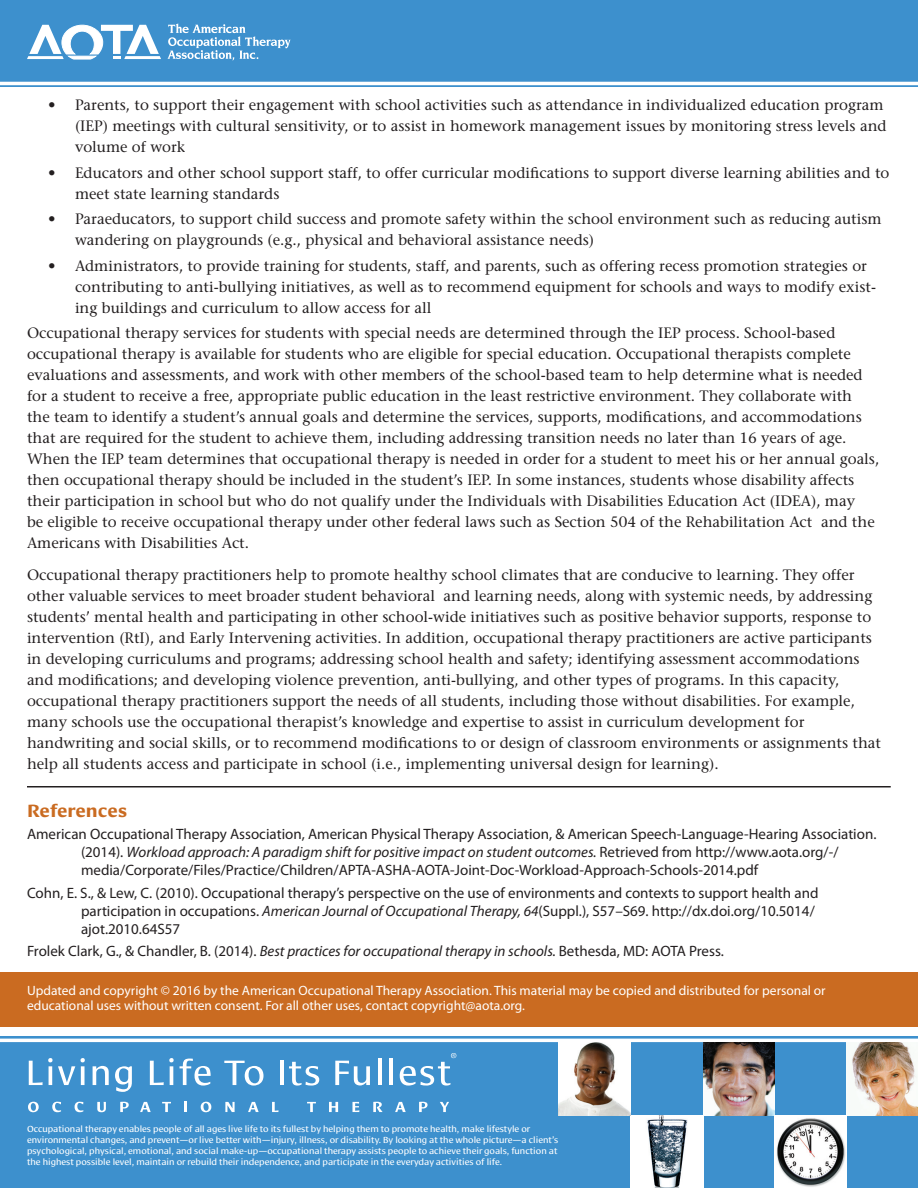
<style>
.page{position:relative;width:918px;height:1188px;background:#fff}
.page>*{position:absolute;margin:0;border:0;box-sizing:border-box;transform-origin:0 0}
.t1{font:700 18px "Cora";color:#ca6b21}
.t2{font:15px/21px "Stone Serif";color:#231f20}
.References{font:15px/18px "Myriad Pro";color:#231f20}
.t3{font:13.5px/15px "Myriad Pro";color:#fff}
.t4{font:9px/10.8px "Cora";color:#fff}
.s1{font-style:italic}
</style>
<div class="page">
<svg style="left:0;top:1036px;width:918px;height:3px;background:#569ed3"></svg>
<div style="left:0;top:1042px;width:918px;height:146px;background:#3d90cd"></div>
<svg style="left:0;top:85px;width:918px;height:2px;background:#529cd2"></svg>
<div style="left:0;top:0;width:918px;height:82px;background:#3d90cd"></div>
<img style="left:704px;top:1042px;width:71px;height:73px">
<img style="left:631px;top:1115px;width:73px;height:73px">
<img style="left:559px;top:1042px;width:72px;height:73px">
<img style="left:847px;top:1042px;width:71px;height:73px">
<div style="left:775px;top:1115px;width:72px;height:73px;background:#fff"></div>
<img style="left:777px;top:1118px;width:69px;height:69px">
<div style="left:0;top:972px;width:918px;height:54px;background:#ca6b21"></div>
<hr style="left:27px;top:786px;width:864px;height:2px;background:#231f20">
<svg style="left:167px;top:23px;width:124px;height:38px;background:#65a6d7"></svg>
<svg style="left:27px;top:25px;width:134px;height:35px"></svg>
<svg style="left:29px;top:1058px;width:46px;height:27px"></svg>
<svg style="left:81px;top:1066px;width:4px;height:19px"></svg>
<svg style="left:81px;top:1058px;width:4px;height:4px"></svg>
<svg style="left:93px;top:1066px;width:16px;height:19px"></svg>
<svg style="left:115px;top:1066px;width:17px;height:26px"></svg>
<svg style="left:150px;top:1058px;width:24px;height:27px"></svg>
<svg style="left:180px;top:1059px;width:31px;height:27px"></svg>
<svg style="left:224px;top:1061px;width:40px;height:25px"></svg>
<hr style="left:280px;top:1061px;width:4px;height:24px;background:#fff">
<svg style="left:289px;top:1062px;width:30px;height:24px"></svg>
<svg style="left:335px;top:1061px;width:35px;height:24px"></svg>
<hr style="left:378px;top:1059px;width:3px;height:26px;background:#fff">
<hr style="left:390px;top:1059px;width:3px;height:26px;background:#fff">
<svg style="left:28px;top:1102px;width:11px;height:10px"></svg>
<svg style="left:52px;top:1102px;width:9px;height:10px"></svg>
<svg style="left:75px;top:1102px;width:8px;height:10px"></svg>
<svg style="left:97px;top:1102px;width:9px;height:10px"></svg>
<svg style="left:120px;top:1102px;width:9px;height:10px"></svg>
<svg style="left:140px;top:1102px;width:11px;height:10px"></svg>
<svg style="left:162px;top:1102px;width:9px;height:10px"></svg>
<svg style="left:184px;top:1102px;width:3px;height:10px"></svg>
<svg style="left:201px;top:1102px;width:10px;height:10px"></svg>
<svg style="left:225px;top:1102px;width:10px;height:10px"></svg>
<svg style="left:248px;top:1102px;width:11px;height:10px"></svg>
<svg style="left:272px;top:1102px;width:6px;height:10px"></svg>
<svg style="left:307px;top:1102px;width:9px;height:10px"></svg>
<svg style="left:329px;top:1102px;width:9px;height:10px"></svg>
<svg style="left:352px;top:1102px;width:7px;height:10px"></svg>
<svg style="left:373px;top:1102px;width:10px;height:10px"></svg>
<svg style="left:395px;top:1102px;width:11px;height:10px"></svg>
<svg style="left:419px;top:1102px;width:9px;height:10px"></svg>
<svg style="left:440px;top:1102px;width:9px;height:10px"></svg>
<svg style="left:400px;top:1053px;width:56px;height:33px;background:#66a7d7"></svg>
<p class="t2" style="left:75px;top:95px;width:813px;text-indent:-27px">• Parents, to support their engagement with school activities such as attendance in individualized education program (IEP) meetings with cultural sensitivity, or to assist in homework management issues by monitoring stress levels and volume of work</p>
<p class="t2" style="left:75px;top:162px;width:816px;text-indent:-27px">• Educators and other school support staff, to offer curricular modifications to support diverse learning abilities and to meet state learning standards</p>
<p class="t2" style="left:75px;top:209px;width:808px;text-indent:-27px">• Paraeducators, to support child success and promote safety within the school environment such as reducing autism wandering on playgrounds (e.g., physical and behavioral assistance needs)</p>
<p class="t2" style="left:75px;top:255px;width:803px;text-indent:-27px">• Administrators, to provide training for students, staff, and parents, such as offering recess promotion strategies or contributing to anti-bullying initiatives, as well as to recommend equipment for schools and ways to modify exist&shy;ing buildings and curriculum to allow access for all</p>
<p class="t2" style="left:27px;top:323px;width:854px">Occupational therapy services for students with special needs are determined through the IEP process. School-based occupational therapy is available for students who are eligible for special education. Occupational therapists complete evaluations and assessments, and work with other members of the school-based team to help determine what is needed for a student to receive a free, appropriate public education in the least restrictive environment. They collaborate with<br>the team to identify a student’s annual goals and determine the services, supports, modifications, and accommodations that are required for the student to achieve them, including addressing transition needs no later than 16 years of age.<br>When the IEP team determines that occupational therapy is needed in order for a student to meet his or her annual goals, then occupational therapy should be included in the student’s IEP. In some instances, students whose disability affects their participation in school but who do not qualify under the Individuals with Disabilities Education Act (IDEA), may<br>be eligible to receive occupational therapy under other federal laws such as Section 504 of the Rehabilitation Act and the Americans with Disabilities Act.</p>
<p class="t2" style="left:27px;top:564px;width:856px">Occupational therapy practitioners help to promote healthy school climates that are conducive to learning. They offer other valuable services to meet broader student behavioral and learning needs, along with systemic needs, by addressing students’ mental health and participating in other school-wide initiatives such as positive behavior supports, response to intervention (RtI), and Early Intervening activities. In addition, occupational therapy practitioners are active participants in developing curriculums and programs; addressing school health and safety; identifying assessment accommodations and modifications; and developing violence prevention, anti-bullying, and other types of programs. In this capacity, occupational therapy practitioners support the needs of all students, including those without disabilities. For example, many schools use the occupational therapist’s knowledge and expertise to assist in curriculum development for handwriting and social skills, or to recommend modifications to or design of classroom environments or assignments that help all students access and participate in school (i.e., implementing universal design for learning).</p>
<p class="t1" style="left:27px;top:800px;width:102px">References</p>
<p class="References" style="left:81px;top:825px;width:797px;text-indent:-54px">American Occupational Therapy Association, American Physical Therapy Association, &amp; American Speech-Language-Hearing Association. (2014). <span class="s1">Workload approach: A paradigm shift for positive impact on student outcomes.</span> Retrieved from http://www.aota.org/-/ media/Corporate/Files/Practice/Children/APTA-ASHA-AOTA-Joint-Doc-Workload-Approach-Schools-2014.pdf</p>
<p class="References" style="left:81px;top:883px;width:739px;text-indent:-54px">Cohn, E. S., &amp; Lew, C. (2010). Occupational therapy’s perspective on the use of environments and contexts to support health and participation in occupations. <span class="s1">American Journal of Occupational Therapy, 64</span>(Suppl.), S57–S69. http://dx.doi.org/10.5014/ ajot.2010.64S57</p>
<p class="References" style="left:27px;top:942px;width:698px">Frolek Clark, G., &amp; Chandler, B. (2014). <span class="s1">Best practices for occupational therapy in schools.</span> Bethesda, MD: AOTA Press.</p>
<p class="t3" style="left:27px;top:983px;width:800px">Updated and copyright © 2016 by the American Occupational Therapy Association. This material may be copied and distributed for personal or educational uses without written consent. For all other uses, contact copyright@aota.org.</p>
<p class="t4" style="left:27px;top:1124px;width:533px">Occupational therapy enables people of all ages live life to its fullest by helping them to promote health, make lifestyle or environmental changes, and prevent—or live better with—injury, illness, or disability. By looking at the whole picture—a client’s psychological, physical, emotional, and social make-up—occupational therapy assists people to achieve their goals, function at the highest possible level, maintain or rebuild their independence, and participate in the everyday activities of life.</p>
</div>
